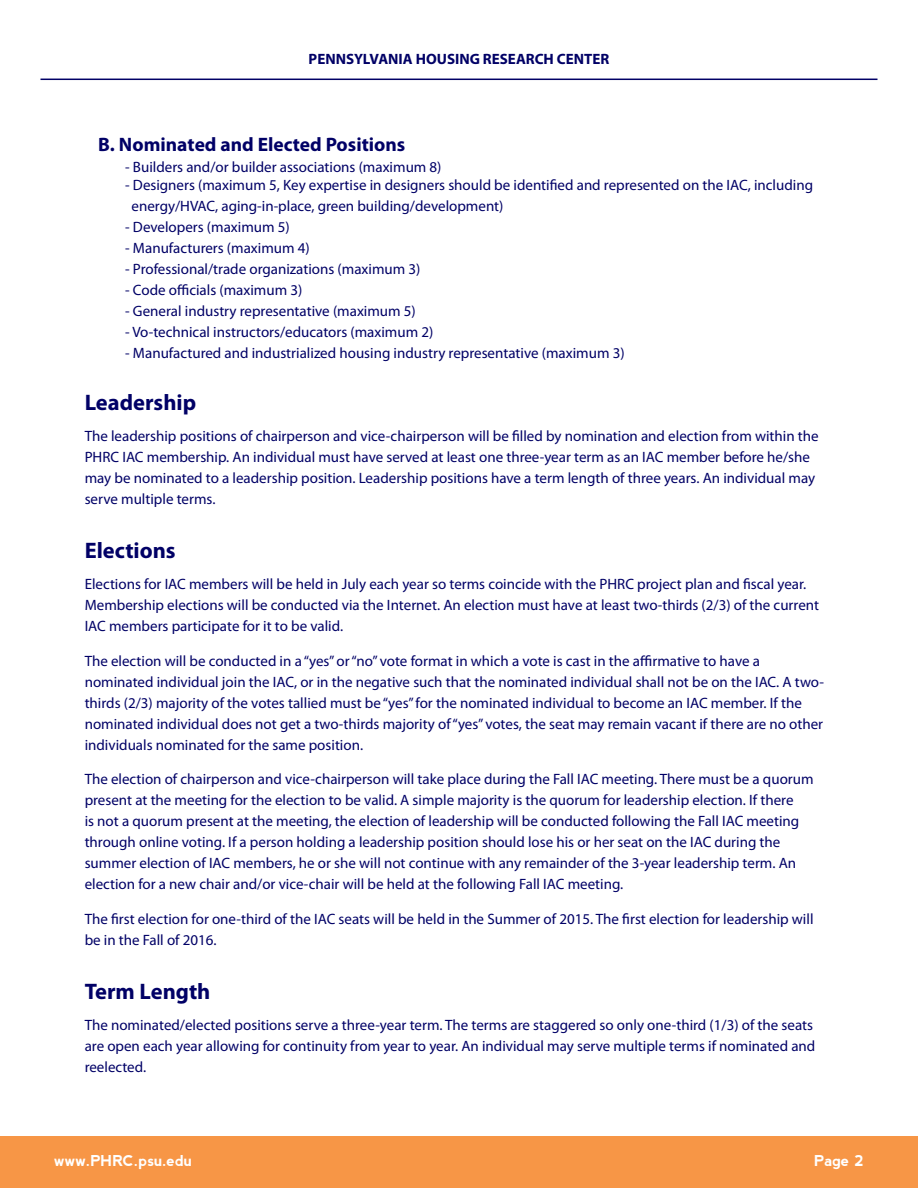
<style>
.page{position:relative;width:918px;height:1188px;background:#fff}
.page>*{position:absolute;margin:0;border:0;box-sizing:border-box;transform-origin:0 0}
.t1{font:700 22.5px "Myriad Pro";color:#010066}
.t2{font:700 19.5px "Myriad Pro";color:#010066}
.t3{font:15px/21px "Myriad Pro";color:#010066}
.t4{font:700 15px "Myriad Pro";color:#010066}
.t5{font:700 15px "nevis";color:#fff}
</style>
<div class="page">
<div style="left:0;top:1137px;width:918px;height:51px;background:#f79646"></div>
<hr style="left:40px;top:79px;width:838px;height:1px;background:#010066">
<p class="t4" style="left:309px;top:49px;width:302px">PENNSYLVANIA HOUSING RESEARCH CENTER</p>
<p class="t2" style="left:98px;top:132px;width:309px">B. Nominated and Elected Positions</p>
<p class="t3" style="left:125px;top:156px;width:318px">- Builders and/or builder associations (maximum 8)</p>
<p class="t3" style="left:132px;top:174px;width:683px;text-indent:-6px">- Designers (maximum 5, Key expertise in designers should be identified and represented on the IAC, including energy/HVAC, aging-in-place, green building/development)</p>
<p class="t3" style="left:125px;top:216px;width:166px">- Developers (maximum 5)</p>
<p class="t3" style="left:125px;top:237px;width:186px">- Manufacturers (maximum 4)</p>
<p class="t3" style="left:125px;top:258px;width:297px">- Professional/trade organizations (maximum 3)</p>
<p class="t3" style="left:125px;top:279px;width:179px">- Code officials (maximum 3)</p>
<p class="t3" style="left:125px;top:300px;width:292px">- General industry representative (maximum 5)</p>
<p class="t3" style="left:125px;top:321px;width:310px">- Vo-technical instructors/educators (maximum 2)</p>
<p class="t3" style="left:125px;top:342px;width:501px">- Manufactured and industrialized housing industry representative (maximum 3)</p>
<p class="t1" style="left:85px;top:388px;width:113px">Leadership</p>
<p class="t3" style="left:85px;top:425px;width:736px">The leadership positions of chairperson and vice-chairperson will be filled by nomination and election from within the PHRC IAC membership. An individual must have served at least one three-year term as an IAC member before he/she may be nominated to a leadership position. Leadership positions have a term length of three years. An individual may serve multiple terms.</p>
<p class="t1" style="left:85px;top:536px;width:93px">Elections</p>
<p class="t3" style="left:85px;top:573px;width:736px">Elections for IAC members will be held in July each year so terms coincide with the PHRC project plan and fiscal year.<br>Membership elections will be conducted via the Internet. An election must have at least two-thirds (2/3) of the current<br>IAC members participate for it to be valid.</p>
<p class="t3" style="left:85px;top:650px;width:741px">The election will be conducted in a “yes” or “no” vote format in which a vote is cast in the affirmative to have a nominated individual join the IAC, or in the negative such that the nominated individual shall not be on the IAC. A two&shy;thirds (2/3) majority of the votes tallied must be “yes” for the nominated individual to become an IAC member. If the nominated individual does not get a two-thirds majority of “yes” votes, the seat may remain vacant if there are no other individuals nominated for the same position.</p>
<p class="t3" style="left:85px;top:768px;width:730px">The election of chairperson and vice-chairperson will take place during the Fall IAC meeting. There must be a quorum present at the meeting for the election to be valid. A simple majority is the quorum for leadership election. If there<br>is not a quorum present at the meeting, the election of leadership will be conducted following the Fall IAC meeting through online voting. If a person holding a leadership position should lose his or her seat on the IAC during the summer election of IAC members, he or she will not continue with any remainder of the 3-year leadership term. An election for a new chair and/or vice-chair will be held at the following Fall IAC meeting.</p>
<p class="t3" style="left:85px;top:908px;width:730px">The first election for one-third of the IAC seats will be held in the Summer of 2015. The first election for leadership will be in the Fall of 2016.</p>
<p class="t1" style="left:85px;top:977px;width:127px">Term Length</p>
<p class="t3" style="left:85px;top:1014px;width:732px">The nominated/elected positions serve a three-year term. The terms are staggered so only one-third (1/3) of the seats are open each year allowing for continuity from year to year. An individual may serve multiple terms if nominated and reelected.</p>
<p class="t5" style="left:54px;top:1152px;width:140px">www.PHRC.psu.edu</p>
<p class="t5" style="left:814px;top:1152px;width:51px">Page 2</p>
</div>
